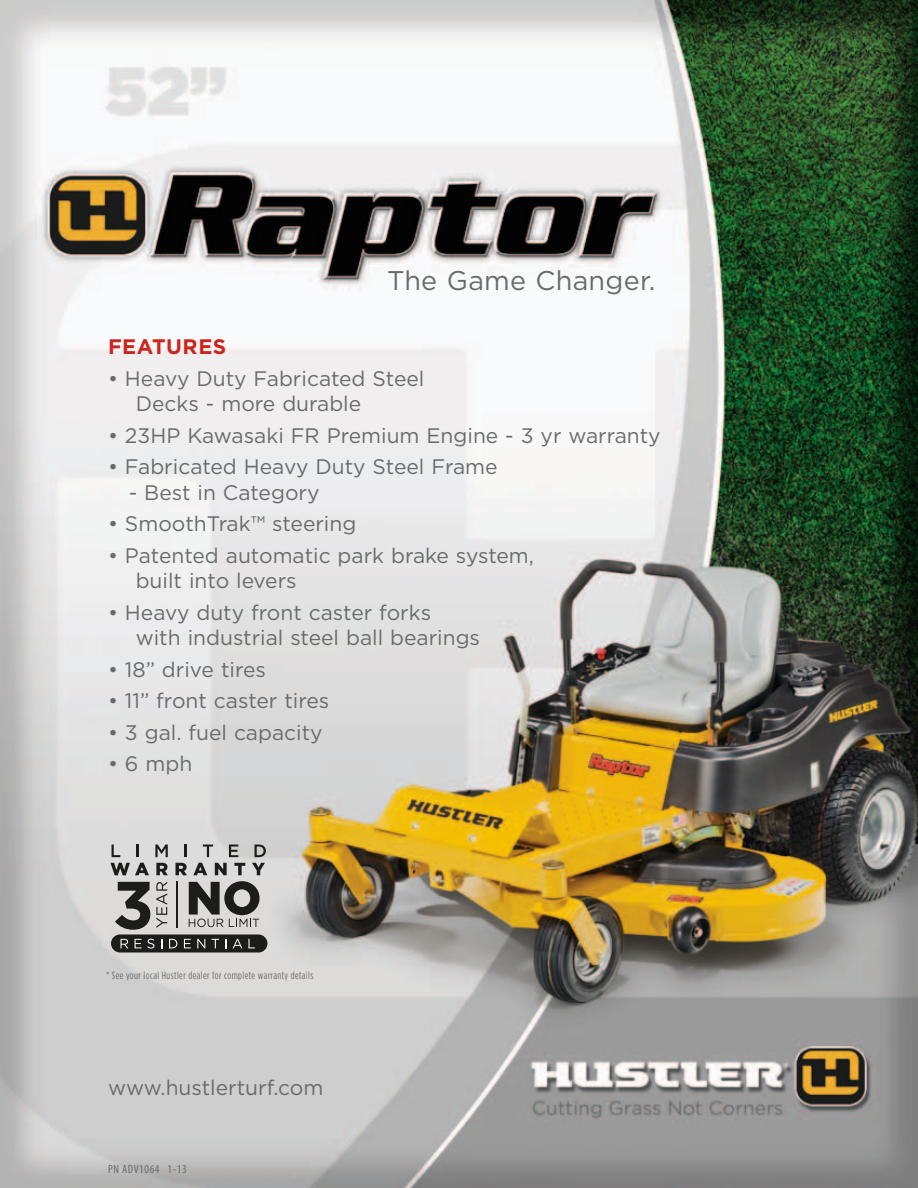
<style>
.page{position:relative;width:918px;height:1188px;background:#fff}
.page>*{position:absolute;margin:0;border:0;box-sizing:border-box;transform-origin:0 0}
.t1{font:27px "Gotham";letter-spacing:.01em;color:#696b6b}
.t2{font:21px/25.5px "Gotham";color:#696b6b}
.t3{font:700 21px "Gotham";letter-spacing:.025em;color:#cb251f}
.t4{font:condensed 12px "Myriad";letter-spacing:.05em;color:#696b6b}
.t5{font:10.5px "Gotham Condensed";letter-spacing:.04em;color:#696b6b}
</style>
<div class="page">
<img style="left:0;top:0;width:918px;height:1188px">
<svg style="left:112px;top:845px;width:8px;height:12px"></svg>
<svg style="left:136px;top:845px;width:3px;height:12px"></svg>
<svg style="left:155px;top:845px;width:13px;height:12px"></svg>
<svg style="left:185px;top:845px;width:2px;height:12px"></svg>
<svg style="left:203px;top:845px;width:10px;height:12px"></svg>
<svg style="left:229px;top:845px;width:9px;height:12px"></svg>
<svg style="left:255px;top:845px;width:11px;height:12px"></svg>
<svg style="left:115px;top:882px;width:35px;height:48px;background:#6e6e6c"></svg>
<svg style="left:156px;top:882px;width:11px;height:46px"></svg>
<svg style="left:189px;top:881px;width:71px;height:46px;background:#7c7c7a"></svg>
<hr style="left:176px;top:881px;width:2px;height:46px;background:#1c1c1a">
<div style="left:111px;top:934px;width:156px;height:18px;background:#1c1c1a;border-radius:9px"></div>
<svg style="left:121px;top:939px;width:7px;height:9px"></svg>
<svg style="left:135px;top:939px;width:19px;height:10px"></svg>
<svg style="left:169px;top:939px;width:8px;height:9px"></svg>
<svg style="left:184px;top:939px;width:7px;height:9px"></svg>
<svg style="left:197px;top:939px;width:8px;height:9px"></svg>
<svg style="left:212px;top:939px;width:7px;height:9px"></svg>
<svg style="left:233px;top:939px;width:9px;height:9px"></svg>
<svg style="left:248px;top:939px;width:7px;height:9px"></svg>
<svg style="left:111px;top:863px;width:154px;height:12px;background:#8d8d8c"></svg>
<p class="t1" style="left:387px;top:263px;width:270px">The Game Changer.</p>
<p class="t3" style="left:108px;top:333px;width:120px">FEATURES</p>
<p class="t2" style="left:136px;top:365px;width:290px;text-indent:-28px">• Heavy Duty Fabricated Steel<br>Decks - more durable</p>
<p class="t2" style="left:108px;top:422px;width:554px">• 23HP Kawasaki FR Premium Engine - 3 yr warranty</p>
<p class="t2" style="left:108px;top:454px;width:391px">• Fabricated Heavy Duty Steel Frame</p>
<p class="t2" style="left:129px;top:479px;width:192px">- Best in Category</p>
<p class="t2" style="left:108px;top:511px;width:250px">• SmoothTrak™ steering</p>
<p class="t2" style="left:136px;top:542px;width:400px;text-indent:-28px">• Patented automatic park brake system, built into levers</p>
<p class="t2" style="left:136px;top:599px;width:346px;text-indent:-28px">• Heavy duty front caster forks with industrial steel ball bearings</p>
<p class="t2" style="left:108px;top:656px;width:159px">• 18” drive tires</p>
<p class="t2" style="left:108px;top:688px;width:223px">• 11” front caster tires</p>
<p class="t2" style="left:108px;top:719px;width:216px">• 3 gal. fuel capacity</p>
<p class="t2" style="left:108px;top:751px;width:86px">• 6 mph</p>
<p class="t5" style="left:106px;top:969px;width:208px">* See your local Hustler dealer for complete warranty details</p>
<p class="t2" style="left:108px;top:1075px;width:217px">www.hustlerturf.com</p>
<p class="t4" style="left:108px;top:1163px;width:80px">PN ADV1064 1-13</p>
</div>
